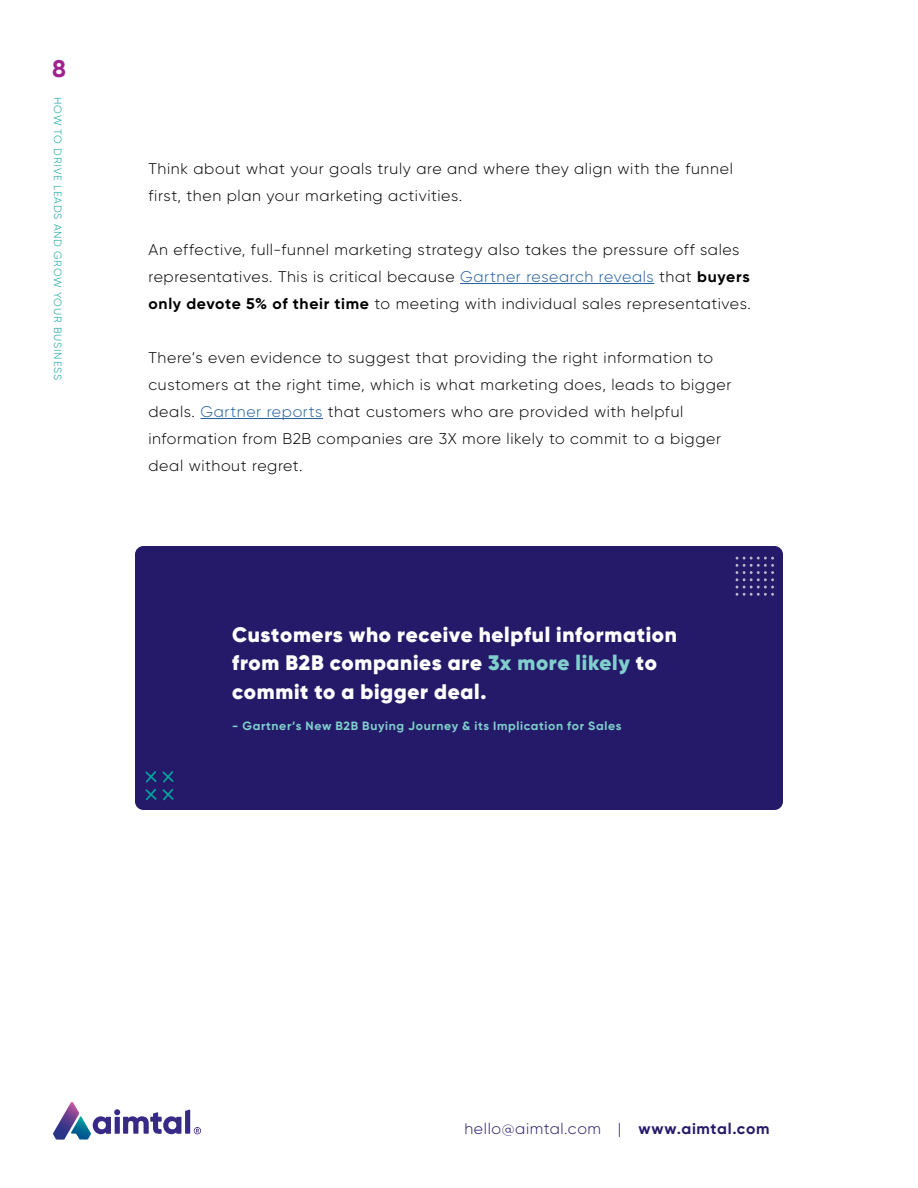
<style>
.page{position:relative;width:918px;height:1188px;background:#fff}
.page>*{position:absolute;margin:0;border:0;box-sizing:border-box;transform-origin:0 0}
.t1{font:700 24px "Gilroy";color:#a12190}
.t2{font:900 21px/28.5px "Gilroy";letter-spacing:.03em;color:#fff}
.t3{font:300 15.45px/27px "Gilroy";letter-spacing:.035em;color:#000}
.t4{font:300 15.45px "Gilroy";letter-spacing:.035em;color:#251a69}
.t5{font:700 12px "Gilroy";letter-spacing:.055em;color:#80cfcd}
.t6{font:300 10.5px "Gilroy";letter-spacing:.075em;color:#00a29d}
.s1{color:#215e9e}
.s2{font-weight:700}
.s3{color:#80cfcd}
</style>
<div class="page">
<svg style="left:53px;top:1102px;width:148px;height:38px"></svg>
<div style="left:135px;top:546px;width:648px;height:264px;background:#251a69;border-radius:9px"></div>
<svg style="left:736px;top:557px;width:38px;height:39px"></svg>
<svg style="left:163px;top:771px;width:11px;height:12px"></svg>
<svg style="left:163px;top:789px;width:11px;height:11px"></svg>
<svg style="left:145px;top:771px;width:11px;height:12px"></svg>
<svg style="left:145px;top:789px;width:11px;height:11px"></svg>
<hr style="left:460px;top:283px;width:194px;height:1px;background:#215e9e">
<hr style="left:200px;top:418px;width:123px;height:1px;background:#215e9e">
<h1 class="t1" style="left:52px;top:53px;width:15px">8</h1>
<p class="t6" style="left:64px;top:97px;width:284px;rotate:90deg">HOW TO DRIVE LEADS AND GROW YOUR BUSINESS</p>
<p class="t3" style="left:148px;top:155px;width:586px">Think about what your goals truly are and where they align with the funnel first, then plan your marketing activities.</p>
<p class="t3" style="left:148px;top:236px;width:604px">An effective, full-funnel marketing strategy also takes the pressure off sales representatives. This is critical because <span class="s1">Gartner research reveals</span> that <span class="s2">buyers only devote 5% of their time</span> to meeting with individual sales representatives.</p>
<p class="t3" style="left:148px;top:344px;width:585px">There’s even evidence to suggest that providing the right information to customers at the right time, which is what marketing does, leads to bigger deals. <span class="s1">Gartner reports</span> that customers who are provided with helpful information from B2B companies are 3X more likely to commit to a bigger deal without regret.</p>
<h2 class="t2" style="left:232px;top:620px;width:446px">Customers who receive helpful information from B2B companies are <span class="s3">3x more likely</span> to commit to a bigger deal.</h2>
<p class="t5" style="left:232px;top:719px;width:391px">- Gartner’s New B2B Buying Journey &amp; its Implication for Sales</p>
<p class="t4" style="left:464px;top:1119px;width:307px">hello@aimtal.com | <span class="s2">www.aimtal.com</span></p>
</div>
